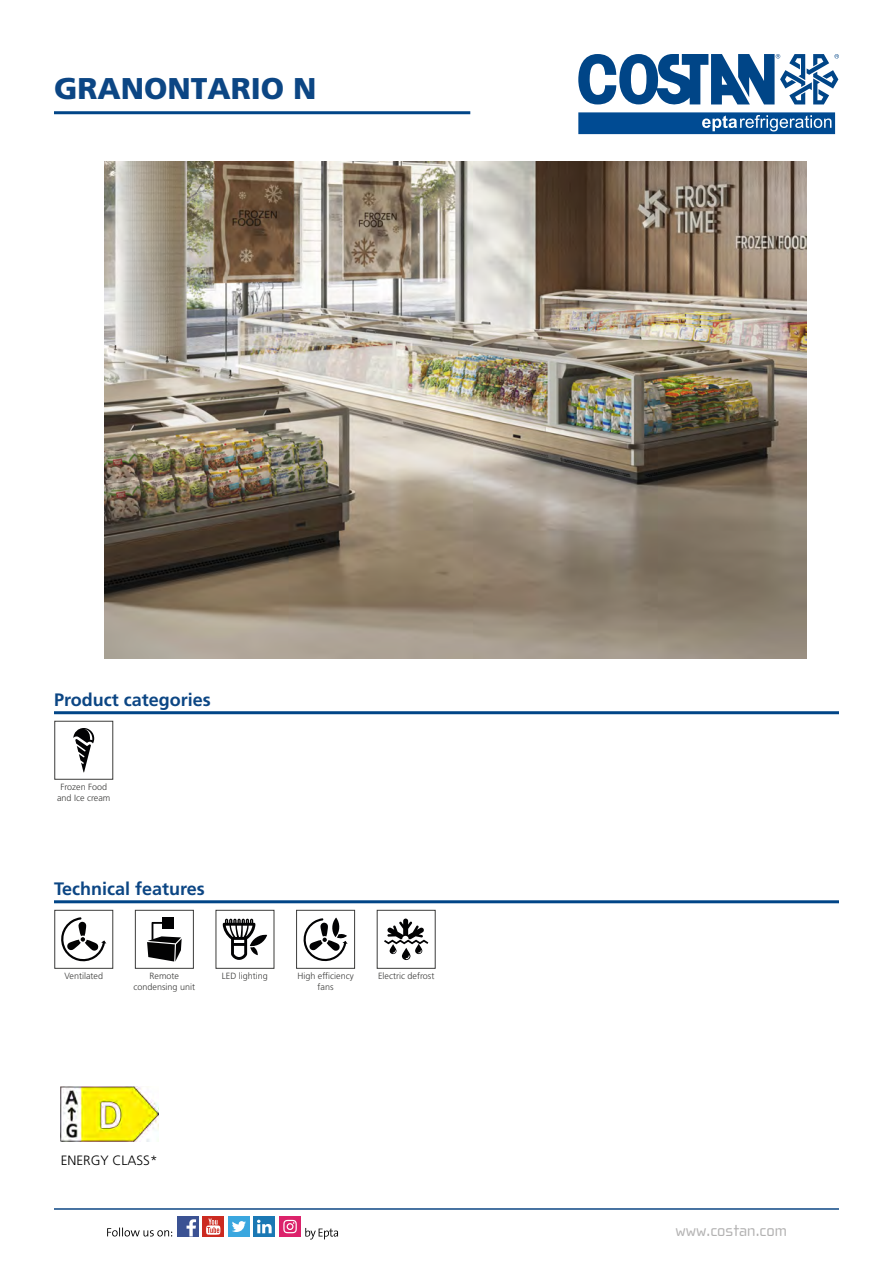
<style>
.page{position:relative;width:893px;height:1263px;background:#fff}
.page>*{position:absolute;margin:0;border:0;box-sizing:border-box;transform-origin:0 0}
.t1{font:900 30px "Frutiger LT Std";color:#0c4684}
.t2{font:700 18px "Frutiger LT Std";color:#0c4684}
.t3{font:16.5px "Cholla Wide";color:#b3b2b2}
.t4{font:300 13.5px "Frutiger LT Std";color:#000}
.t5{font:300 9px/10.8px "Frutiger LT Std";color:#3c3c3b;text-align:center}
</style>
<div class="page">
<hr style="left:54px;top:1208px;width:785px;height:2px;background:#0c4684">
<div style="left:203px;top:1216px;width:21px;height:21px;background:#cb2a20"></div>
<svg style="left:206px;top:1218px;width:14px;height:17px"></svg>
<div style="left:177px;top:1216px;width:21px;height:21px;background:#3b5293"></div>
<svg style="left:187px;top:1219px;width:9px;height:17px"></svg>
<div style="left:254px;top:1216px;width:21px;height:21px;background:#1a78b4"></div>
<svg style="left:257px;top:1220px;width:15px;height:13px"></svg>
<div style="left:228px;top:1216px;width:22px;height:21px;background:#3aa7df"></div>
<svg style="left:232px;top:1221px;width:14px;height:11px"></svg>
<svg style="left:107px;top:1227px;width:65px;height:9px"></svg>
<svg style="left:305px;top:1228px;width:33px;height:11px"></svg>
<div style="left:279px;top:1216px;width:22px;height:21px;background:#dc226b"></div>
<svg style="left:283px;top:1220px;width:14px;height:13px"></svg>
<hr style="left:54px;top:111px;width:416px;height:3px;background:#014587">
<hr style="left:54px;top:900px;width:785px;height:3px;background:#014587">
<hr style="left:54px;top:711px;width:785px;height:3px;background:#014587">
<svg style="left:578px;top:54px;width:261px;height:80px"></svg>
<svg style="left:73px;top:728px;width:21px;height:45px"></svg>
<div style="left:54px;top:721px;width:59px;height:59px;border:1px solid #3c3c3b"></div>
<svg style="left:61px;top:917px;width:45px;height:45px"></svg>
<div style="left:54px;top:910px;width:59px;height:59px;border:1px solid #3c3c3b"></div>
<div style="left:163px;top:917px;width:11px;height:12px;background:#020203"></div>
<svg style="left:147px;top:922px;width:35px;height:39px"></svg>
<div style="left:135px;top:910px;width:59px;height:59px;border:1px solid #3c3c3b"></div>
<svg style="left:250px;top:934px;width:17px;height:13px"></svg>
<svg style="left:223px;top:919px;width:35px;height:41px"></svg>
<div style="left:216px;top:910px;width:58px;height:59px;border:1px solid #3c3c3b"></div>
<svg style="left:303px;top:918px;width:45px;height:44px"></svg>
<svg style="left:331px;top:917px;width:9px;height:20px"></svg>
<div style="left:296px;top:910px;width:59px;height:59px;border:1px solid #3c3c3b"></div>
<svg style="left:384px;top:918px;width:44px;height:42px"></svg>
<div style="left:377px;top:910px;width:59px;height:59px;border:1px solid #3c3c3b"></div>
<img style="left:60px;top:1087px;width:99px;height:54px">
<img style="left:105px;top:162px;width:702px;height:496px">
<h1 class="t1" style="left:54px;top:70px;width:264px">GRANONTARIO N</h1>
<h2 class="t2" style="left:54px;top:689px;width:158px">Product categories</h2>
<p class="t5" style="left:57px;top:781px;width:55px">Frozen Food and Ice cream</p>
<h2 class="t2" style="left:54px;top:878px;width:152px">Technical features</h2>
<p class="t5" style="left:65px;top:971px;width:40px">Ventilated</p>
<p class="t5" style="left:134px;top:971px;width:63px">Remote condensing unit</p>
<p class="t5" style="left:222px;top:971px;width:48px">LED lighting</p>
<p class="t5" style="left:297px;top:971px;width:58px">High efficiency fans</p>
<p class="t5" style="left:378px;top:971px;width:58px">Electric defrost</p>
<h3 class="t4" style="left:61px;top:1153px;width:98px">ENERGY CLASS*</h3>
<h3 class="t3" style="left:675px;top:1221px;width:113px">www.costan.com</h3>
</div>
